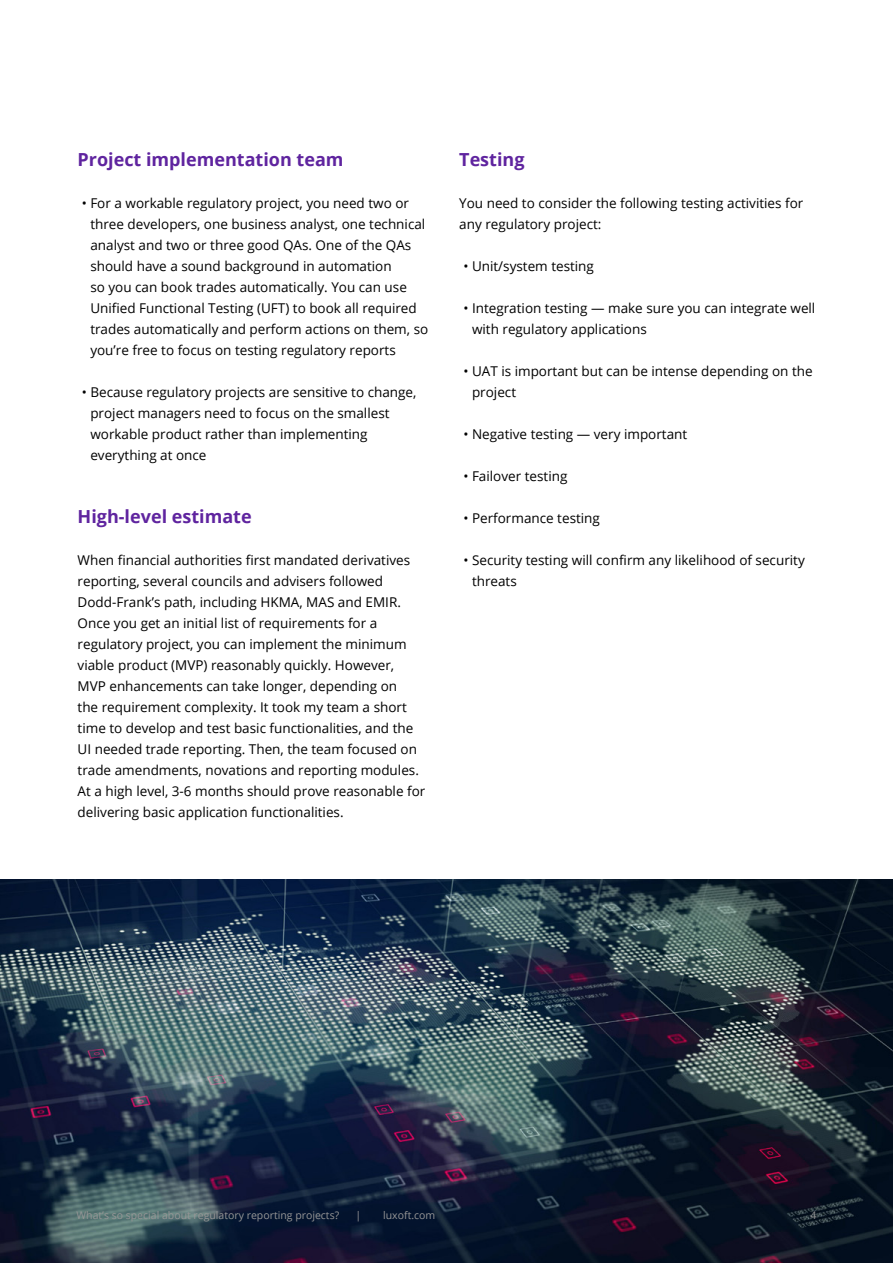
<style>
.page{position:relative;width:893px;height:1263px;background:#fff}
.page>*{position:absolute;margin:0;border:0;box-sizing:border-box;transform-origin:0 0}
.t1{font:700 18px "Open Sans";color:#5f249f}
.t2{font:13.5px/21px "Open Sans";color:#000}
.t3{font:10.5px "Open Sans";color:#969696}
</style>
<div class="page">
<img style="left:0;top:880px;width:893px;height:383px">
<h1 class="t1" style="left:78px;top:147px;width:267px">Project implementation team</h1>
<p class="t2" style="left:90px;top:192px;width:339px;text-indent:-9px">• For a workable regulatory project, you need two or three developers, one business analyst, one technical analyst and two or three good QAs. One of the QAs should have a sound background in automation<br>so you can book trades automatically. You can use Unified Functional Testing (UFT) to book all required trades automatically and perform actions on them, so you’re free to focus on testing regulatory reports</p>
<p class="t2" style="left:90px;top:381px;width:328px;text-indent:-9px">• Because regulatory projects are sensitive to change, project managers need to focus on the smallest workable product rather than implementing everything at once</p>
<h1 class="t1" style="left:78px;top:504px;width:176px">High-level estimate</h1>
<p class="t2" style="left:78px;top:549px;width:349px">When financial authorities first mandated derivatives reporting, several councils and advisers followed Dodd-Frank’s path, including HKMA, MAS and EMIR.<br>Once you get an initial list of requirements for a regulatory project, you can implement the minimum viable product (MVP) reasonably quickly. However, MVP enhancements can take longer, depending on<br>the requirement complexity. It took my team a short time to develop and test basic functionalities, and the UI needed trade reporting. Then, the team focused on trade amendments, novations and reporting modules.<br>At a high level, 3-6 months should prove reasonable for delivering basic application functionalities.</p>
<h1 class="t1" style="left:459px;top:147px;width:67px">Testing</h1>
<p class="t2" style="left:459px;top:192px;width:346px">You need to consider the following testing activities for any regulatory project:</p>
<p class="t2" style="left:463px;top:255px;width:132px">• Unit/system testing</p>
<p class="t2" style="left:472px;top:297px;width:345px;text-indent:-9px">• Integration testing — make sure you can integrate well with regulatory applications</p>
<p class="t2" style="left:472px;top:360px;width:342px;text-indent:-9px">• UAT is important but can be intense depending on the project</p>
<p class="t2" style="left:463px;top:423px;width:225px">• Negative testing — very important</p>
<p class="t2" style="left:463px;top:465px;width:105px">• Failover testing</p>
<p class="t2" style="left:463px;top:507px;width:138px">• Performance testing</p>
<p class="t2" style="left:472px;top:549px;width:334px;text-indent:-9px">• Security testing will confirm any likelihood of security threats</p>
<p class="t3" style="left:77px;top:1207px;width:264px">What’s so special about regulatory reporting projects?</p>
<p class="t3" style="left:356px;top:1207px;width:7px">|</p>
<p class="t3" style="left:383px;top:1207px;width:54px">luxoft.com</p>
<p class="t3" style="left:810px;top:1208px;width:8px">4</p>
</div>
